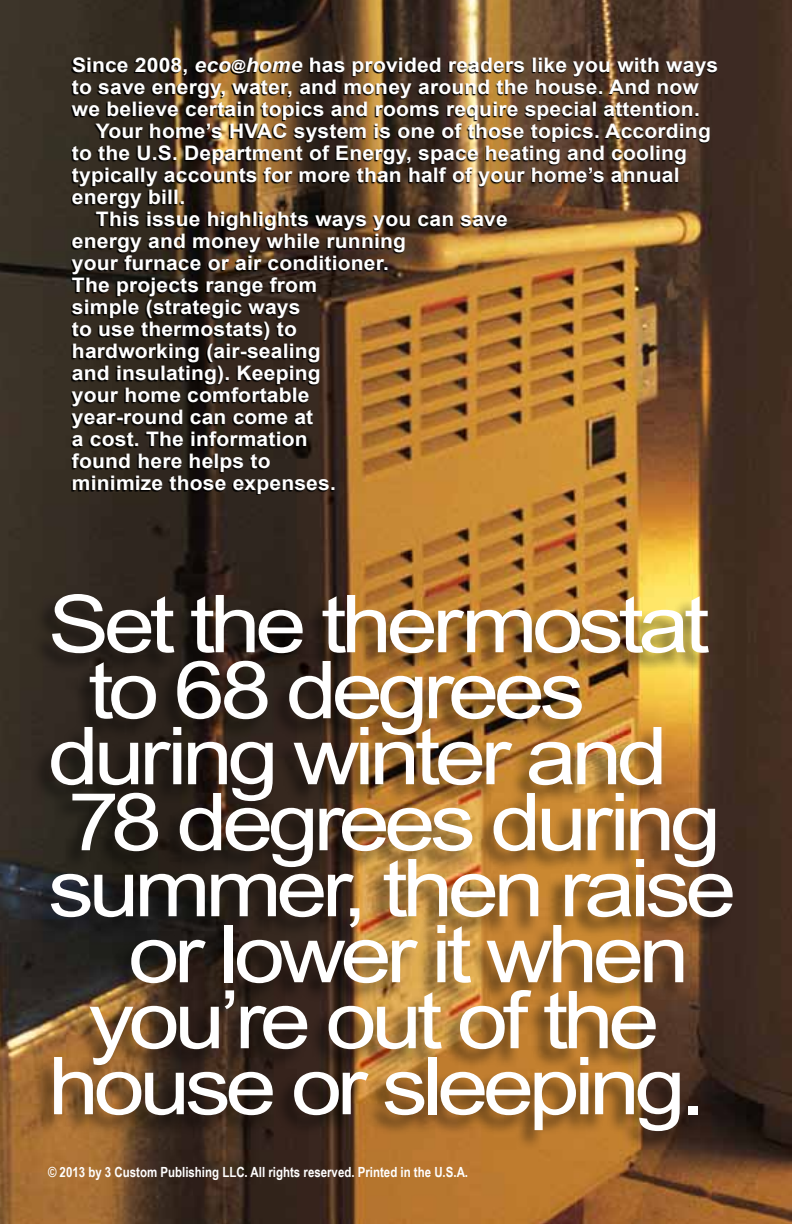
<style>
.page{position:relative;width:792px;height:1224px;background:#fff}
.page>*{position:absolute;margin:0;border:0;box-sizing:border-box;transform-origin:0 0}
.t1{font:80px "Arial";letter-spacing:-.06em;color:#fff;scale:1.15 1}
.t2{font:700 20px "Arial";letter-spacing:.01em;color:#fff;scale:1.05 1}
.t3{font:700 14px "Arial Narrow";color:#fff}
.s1{font-style:italic}
.s2{font-size:14px}
</style>
<div class="page">
<img style="left:0;top:0;width:792px;height:1224px">
<img style="left:71px;top:58px;width:645px;height:437px">
<div style="left:31px;top:593px;width:702px;height:559px;background:#000;opacity:.5"></div>
<p class="t2" style="left:72px;top:52px;width:617px">Since 2008, <span class="s1">eco</span><span class="s2">@</span><span class="s1">home</span> has provided readers like you with ways</p>
<p class="t2" style="left:72px;top:74px;width:599px">to save energy, water, and money around the house. And now</p>
<p class="t2" style="left:72px;top:96px;width:599px">we believe certain topics and rooms require special attention.</p>
<p class="t2" style="left:96px;top:118px;width:587px">Your home’s HVAC system is one of those topics. According</p>
<p class="t2" style="left:72px;top:140px;width:587px">to the U.S. Department of Energy, space heating and cooling</p>
<p class="t2" style="left:72px;top:162px;width:580px">typically accounts for more than half of your home’s annual</p>
<p class="t2" style="left:72px;top:184px;width:109px">energy bill.</p>
<p class="t2" style="left:96px;top:206px;width:394px">This issue highlights ways you can save</p>
<p class="t2" style="left:72px;top:228px;width:320px">energy and money while running</p>
<p class="t2" style="left:72px;top:250px;width:303px">your furnace or air conditioner.</p>
<p class="t2" style="left:72px;top:272px;width:235px">The projects range from</p>
<p class="t2" style="left:72px;top:294px;width:219px">simple (strategic ways</p>
<p class="t2" style="left:72px;top:316px;width:216px">to use thermostats) to</p>
<p class="t2" style="left:72px;top:338px;width:238px">hardworking (air-sealing</p>
<p class="t2" style="left:72px;top:360px;width:238px">and insulating). Keeping</p>
<p class="t2" style="left:72px;top:382px;width:228px">your home comfortable</p>
<p class="t2" style="left:72px;top:404px;width:231px">year-round can come at</p>
<p class="t2" style="left:72px;top:426px;width:226px">a cost. The information</p>
<p class="t2" style="left:72px;top:448px;width:191px">found here helps to</p>
<p class="t2" style="left:72px;top:470px;width:253px">minimize those expenses.</p>
<h1 class="t1" style="left:48px;top:572px;width:577px">Set the thermostat</h1>
<h1 class="t1" style="left:88px;top:638px;width:434px">to 68 degrees</h1>
<h1 class="t1" style="left:48px;top:704px;width:541px">during winter and</h1>
<h1 class="t1" style="left:68px;top:770px;width:570px">78 degrees during</h1>
<h1 class="t1" style="left:48px;top:836px;width:600px">summer, then raise</h1>
<h1 class="t1" style="left:128px;top:902px;width:490px">or lower it when</h1>
<h1 class="t1" style="left:88px;top:968px;width:498px">you’re out of the</h1>
<h1 class="t1" style="left:48px;top:1034px;width:574px">house or sleeping.</h1>
<p class="t3" style="left:48px;top:1164px;width:422px">© 2013 by 3 Custom Publishing LLC. All rights reserved. Printed in the U.S.A.</p>
</div>
